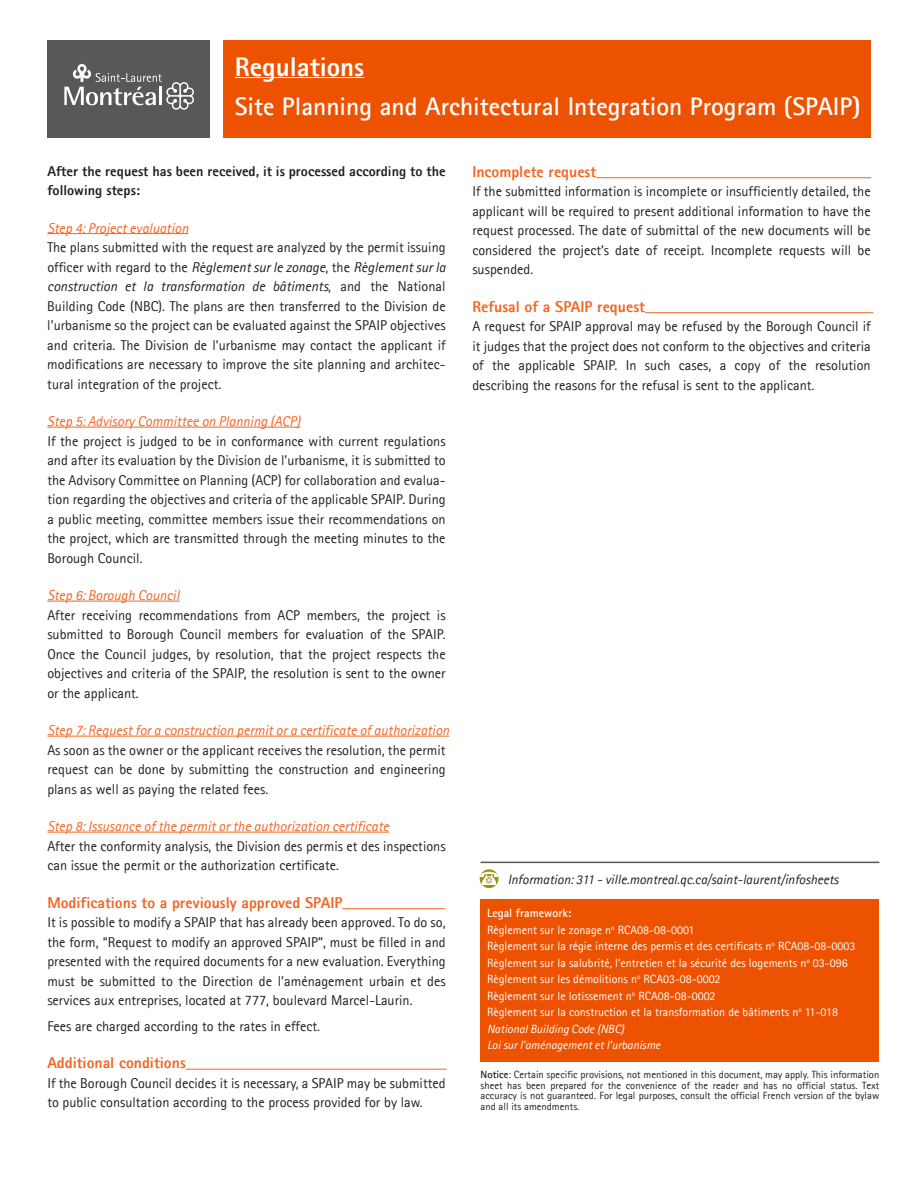
<style>
.page{position:relative;width:918px;height:1188px;background:#fff}
.page>*{position:absolute;margin:0;border:0;box-sizing:border-box;transform-origin:0 0}
.t1{font:800 27px "Agfa Rotis Sans Serif";color:#fff}
.t2{font:700 25.5px "Agfa Rotis Sans Serif";color:#fff}
.t3{font:800 15.75px "Agfa Rotis Sans Serif";color:#f36421}
.t4{font:14.25px/19.5px "Agfa Rotis Sans Serif";color:#231f20;text-align:justify}
.t5{font:italic 14.25px "Agfa Rotis Sans Serif";color:#f36421}
.t6{font:800 14.25px/19.5px "Agfa Rotis Sans Serif";color:#231f20}
.t7{font:italic 13.5px "Agfa Rotis Sans Serif";color:#231f20}
.t8{font:12px/16.5px "Agfa Rotis Sans Serif";color:#fff}
.t9{font:10.5px/10.5px "Agfa Rotis Sans Serif";color:#231f20;text-align:justify}
.s1{font-style:italic}
.s2{font-weight:700}
</style>
<div class="page">
<div style="left:481px;top:899px;width:398px;height:163px;background:#ed5200"></div>
<hr style="left:481px;top:862px;width:398px;height:1px;background:#545758">
<svg style="left:478px;top:868px;width:22px;height:21px"></svg>
<svg style="left:480px;top:869px;width:18px;height:19px"></svg>
<svg style="left:480px;top:872px;width:18px;height:13px"></svg>
<div style="left:223px;top:40px;width:648px;height:98px;background:#ed5200"></div>
<div style="left:47px;top:40px;width:163px;height:98px;background:#57585a"></div>
<svg style="left:64px;top:64px;width:130px;height:46px"></svg>
<hr style="left:235px;top:77px;width:129px;height:1px;background:#fff">
<hr style="left:47px;top:233px;width:141px;height:1px;background:#f36421">
<hr style="left:47px;top:427px;width:253px;height:1px;background:#f36421">
<hr style="left:47px;top:601px;width:133px;height:1px;background:#f36421">
<hr style="left:47px;top:736px;width:402px;height:1px;background:#f36421">
<hr style="left:47px;top:832px;width:342px;height:1px;background:#f36421">
<hr style="left:342px;top:908px;width:103px;height:1px;background:#f36421">
<hr style="left:186px;top:1069px;width:261px;height:1px;background:#f36421">
<hr style="left:596px;top:177px;width:275px;height:1px;background:#f36421">
<hr style="left:645px;top:312px;width:228px;height:1px;background:#f36421">
<h1 class="t1" style="left:235px;top:50px;width:131px">Regulations</h1>
<h2 class="t2" style="left:235px;top:90px;width:627px">Site Planning and Architectural Integration Program (SPAIP)</h2>
<p class="t6" style="left:47px;top:161px;width:400px">After the request has been received, it is processed according to the following steps:</p>
<p class="t5" style="left:47px;top:220px;width:143px">Step 4: Project evaluation</p>
<p class="t4" style="left:47px;top:238px;width:400px">The plans submitted with the request are analyzed by the permit issuing officer with regard to the <span class="s1">Règlement sur le zonage</span>, the <span class="s1">Règlement sur la construction et la transformation de bâtiments</span>, and the National Building Code (NBC). The plans are then transferred to the Division de l’urbanisme so the project can be evaluated against the SPAIP objectives and criteria. The Division de l’urbanisme may contact the applicant if modifications are necessary to improve the site planning and architec&shy;tural integration of the project.</p>
<p class="t5" style="left:47px;top:413px;width:255px">Step 5: Advisory Committee on Planning (ACP)</p>
<p class="t4" style="left:47px;top:431px;width:400px">If the project is judged to be in conformance with current regulations and after its evaluation by the Division de l’urbanisme, it is submitted to the Advisory Committee on Planning (ACP) for collaboration and evalua&shy;tion regarding the objectives and criteria of the applicable SPAIP. During a public meeting, committee members issue their recommendations on the project, which are transmitted through the meeting minutes to the Borough Council.</p>
<p class="t5" style="left:47px;top:587px;width:134px">Step 6: Borough Council</p>
<p class="t4" style="left:47px;top:605px;width:400px">After receiving recommendations from ACP members, the project is submitted to Borough Council members for evaluation of the SPAIP.<br>Once the Council judges, by resolution, that the project respects the objectives and criteria of the SPAIP, the resolution is sent to the owner or the applicant.</p>
<p class="t5" style="left:47px;top:722px;width:404px">Step 7: Request for a construction permit or a certificate of authorization</p>
<p class="t4" style="left:47px;top:740px;width:400px">As soon as the owner or the applicant receives the resolution, the permit request can be done by submitting the construction and engineering plans as well as paying the related fees.</p>
<p class="t5" style="left:47px;top:818px;width:343px">Step 8: Issusance of the permit or the authorization certificate</p>
<p class="t4" style="left:47px;top:836px;width:400px">After the conformity analysis, the Division des permis et des inspections can issue the permit or the authorization certificate.</p>
<p class="t3" style="left:47px;top:892px;width:297px">Modifications to a previously approved SPAIP</p>
<p class="t4" style="left:47px;top:913px;width:400px">It is possible to modify a SPAIP that has already been approved. To do so, the form, “Request to modify an approved SPAIP”, must be filled in and presented with the required documents for a new evaluation. Everything must be submitted to the Direction de l’aménagement urbain et des services aux entreprises, located at 777, boulevard Marcel-Laurin.</p>
<p class="t4" style="left:47px;top:1016px;width:274px">Fees are charged according to the rates in effect.</p>
<p class="t3" style="left:47px;top:1053px;width:140px">Additional conditions</p>
<p class="t4" style="left:47px;top:1073px;width:400px">If the Borough Council decides it is necessary, a SPAIP may be submitted to public consultation according to the process provided for by law.</p>
<p class="t9" style="left:481px;top:1069px;width:400px"><span class="s2">Notice</span>: Certain specific provisions, not mentioned in this document, may apply. This information sheet has been prepared for the convenience of the reader and has no official status. Text accuracy is not guaranteed. For legal purposes, consult the official French version of the bylaw and all its amendments.</p>
<p class="t3" style="left:472px;top:161px;width:125px">Incomplete request</p>
<p class="t4" style="left:472px;top:182px;width:400px">If the submitted information is incomplete or insufficiently detailed, the applicant will be required to present additional information to have the request processed. The date of submittal of the new documents will be considered the project’s date of receipt. Incomplete requests will be suspended.</p>
<p class="t3" style="left:472px;top:296px;width:174px">Refusal of a SPAIP request</p>
<p class="t4" style="left:472px;top:317px;width:400px">A request for SPAIP approval may be refused by the Borough Council if it judges that the project does not conform to the objectives and criteria of the applicable SPAIP. In such cases, a copy of the resolution describing the reasons for the refusal is sent to the applicant.</p>
<p class="t7" style="left:508px;top:872px;width:332px">Information: 311 - ville.montreal.qc.ca/saint-laurent/infosheets</p>
<p class="t8" style="left:487px;top:905px;width:370px"><span class="s2">Legal framework:<br></span>Règlement sur le zonage n<sup>o</sup> RCA08-08-0001<br>Règlement sur la régie interne des permis et des certificats n<sup>o</sup> RCA08-08-0003<br>Règlement sur la salubrité, l’entretien et la sécurité des logements n<sup>o</sup> 03-096<br>Règlement sur les démolitions n<sup>o</sup> RCA03-08-0002<br>Règlement sur le lotissement n<sup>o</sup> RCA08-08-0002<br>Règlement sur la construction et la transformation de bâtiments n<sup>o</sup> 11-018<br><span class="s1">National Building Code (NBC)<br>Loi sur l’aménagement et l’urbanisme</span></p>
</div>
